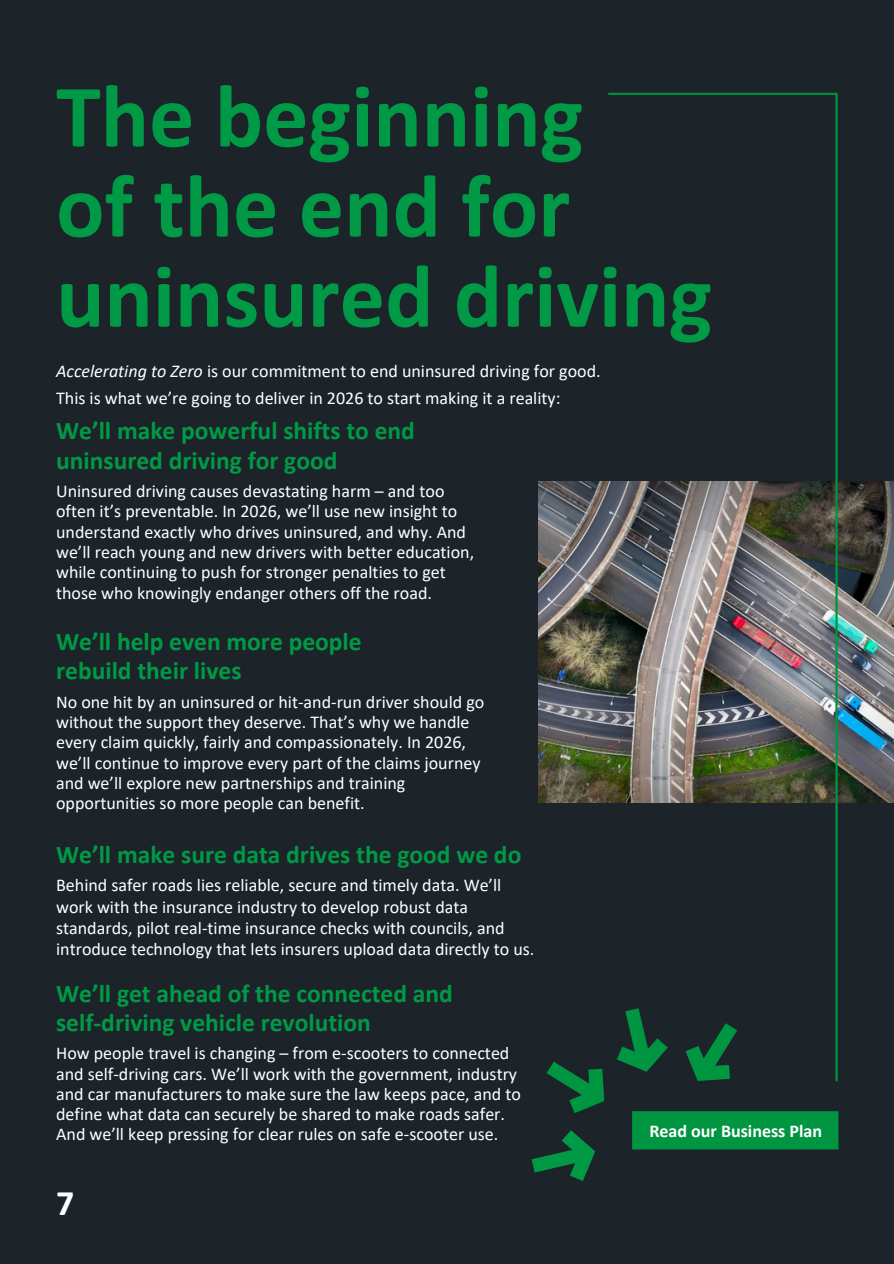
<style>
.page{position:relative;width:894px;height:1264px;background:#fff}
.page>*{position:absolute;margin:0;border:0;box-sizing:border-box;transform-origin:0 0}
.t1{font:700 90px/90px "Calibri";color:#009945}
.t2{font:700 36px "Calibri";color:#fff}
.t3{font:700 25.5px/29.2px "Calibri";color:#009945}
.t4{font:18px/20.2px "Calibri";color:#fff}
.t5{font:700 18px "Calibri";color:#fff}
.s1{font-style:italic}
</style>
<div class="page">
<div style="left:0;top:0;width:893px;height:1263px;background:#1c242a"></div>
<img style="left:538px;top:481px;width:355px;height:321px">
<svg style="left:531px;top:1156px;width:38px;height:16px"></svg>
<svg style="left:569px;top:1161px;width:22px;height:19px"></svg>
<div style="left:561px;top:1130px;width:34px;height:31px;background:#009945"></div>
<img style="left:539px;top:92px;width:306px;height:1064px">
<h1 class="t1" style="left:56px;top:79px;width:657px">The beginning<br>of the end for uninsured driving</h1>
<p class="t4" style="left:56px;top:359px;width:546px;line-height:27px"><span class="s1">Accelerating to Zero</span> is our commitment to end uninsured driving for good.<br>This is what we’re going to deliver in 2026 to start making it a reality:</p>
<h3 class="t3" style="left:56px;top:418px;width:360px">We’ll make powerful shifts to end uninsured driving for good</h3>
<p class="t4" style="left:56px;top:482px;width:419px">Uninsured driving causes devastating harm – and too often it’s preventable. In 2026, we’ll use new insight to understand exactly who drives uninsured, and why. And we’ll reach young and new drivers with better education, while continuing to push for stronger penalties to get those who knowingly endanger others off the road.</p>
<h3 class="t3" style="left:56px;top:629px;width:307px">We’ll help even more people rebuild their lives</h3>
<p class="t4" style="left:56px;top:693px;width:429px">No one hit by an uninsured or hit-and-run driver should go without the support they deserve. That’s why we handle every claim quickly, fairly and compassionately. In 2026, we’ll continue to improve every part of the claims journey and we’ll explore new partnerships and training opportunities so more people can benefit.</p>
<h3 class="t3" style="left:56px;top:842px;width:466px">We’ll make sure data drives the good we do</h3>
<p class="t4" style="left:56px;top:876px;width:479px;line-height:21.5px">Behind safer roads lies reliable, secure and timely data. We’ll work with the insurance industry to develop robust data standards, pilot real-time insurance checks with councils, and introduce technology that lets insurers upload data directly to us.</p>
<h3 class="t3" style="left:56px;top:980px;width:398px">We’ll get ahead of the connected and self-driving vehicle revolution</h3>
<p class="t4" style="left:56px;top:1044px;width:466px">How people travel is changing – from e-scooters to connected and self-driving cars. We’ll work with the government, industry and car manufacturers to make sure the law keeps pace, and to define what data can securely be shared to make roads safer.<br>And we’ll keep pressing for clear rules on safe e-scooter use.</p>
<h2 class="t2" style="left:56px;top:1188px;width:20px">7</h2>
<p class="t5" style="left:649px;top:1122px;width:174px">Read our Business Plan</p>
</div>
